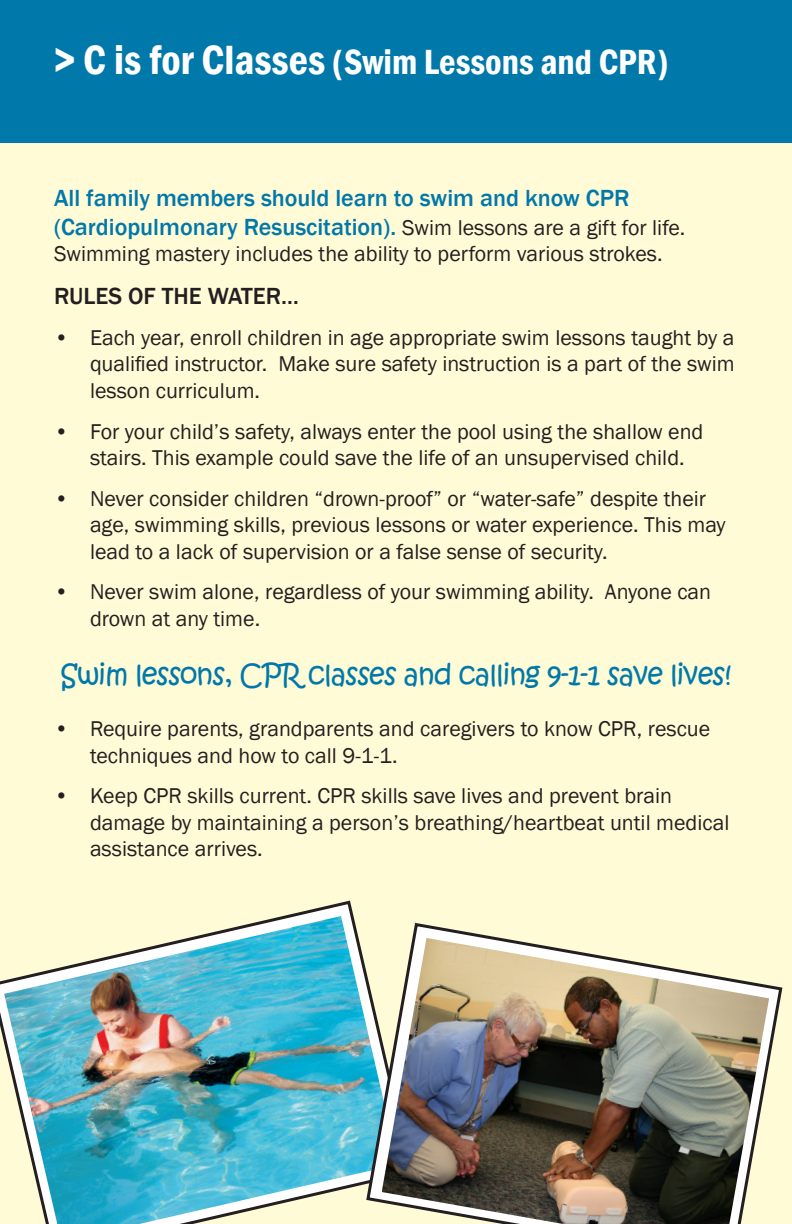
<style>
.page{position:relative;width:792px;height:1224px;background:#fff}
.page>*{position:absolute;margin:0;border:0;box-sizing:border-box;transform-origin:0 0}
.Heading{font:600 condensed 36px "Franklin Gothic";color:#fff}
.PullQuotes{font:28px "Kristen ITC";letter-spacing:-.03em;color:#0078aa}
.t1{font:500 24px/28.8px "Franklin Gothic";color:#0078aa}
.t2{font:500 24px "Franklin Gothic";color:#231f20}
.t3{font:22px/26.4px "Franklin Gothic";color:#231f20}
.s1{font-size:42px}
.s2{font-weight:400;font-size:22px;color:#231f20}
</style>
<div class="page">
<div style="left:0;top:0;width:792px;height:144px;background:#0078aa"></div>
<div style="left:0;top:144px;width:792px;height:1080px;background:#fffbd6"></div>
<svg style="left:0;top:900px;width:354px;height:142px"></svg>
<img style="left:4px;top:916px;width:361px;height:308px">
<svg style="left:365px;top:922px;width:418px;height:281px"></svg>
<img style="left:382px;top:938px;width:387px;height:286px">
<p class="Heading" style="left:54px;top:38px;width:616px"><span class="s1">&gt; C is for Classes</span> (Swim Lessons and CPR)</p>
<p class="t1" style="left:54px;top:184px;width:633px">All family members should learn to swim and know CPR (Cardiopulmonary Resuscitation). <span class="s2">Swim lessons are a gift for life.</span></p>
<p class="t3" style="left:54px;top:241px;width:610px">Swimming mastery includes the ability to perform various strokes.</p>
<p class="t2" style="left:54px;top:281px;width:246px">RULES OF THE WATER…</p>
<p class="t3" style="left:90px;top:325px;width:646px;text-align:justify;text-indent:-36px">• Each year, enroll children in age appropriate swim lessons taught by a qualified instructor. Make sure safety instruction is a part of the swim lesson curriculum.</p>
<p class="t3" style="left:90px;top:419px;width:615px;text-indent:-36px">• For your child’s safety, always enter the pool using the shallow end stairs. This example could save the life of an unsupervised child.</p>
<p class="t3" style="left:90px;top:486px;width:637px;text-indent:-36px">• Never consider children “drown-proof” or “water-safe” despite their age, swimming skills, previous lessons or water experience. This may lead to a lack of supervision or a false sense of security.</p>
<p class="t3" style="left:90px;top:579px;width:623px;text-indent:-36px">• Never swim alone, regardless of your swimming ability. Anyone can drown at any time.</p>
<p class="PullQuotes" style="left:61px;top:656px;width:672px">Swim lessons, CPR classes and calling 9-1-1 save lives!</p>
<p class="t3" style="left:90px;top:716px;width:622px;text-indent:-36px">• Require parents, grandparents and caregivers to know CPR, rescue techniques and how to call 9-1-1.</p>
<p class="t3" style="left:90px;top:783px;width:641px;text-indent:-36px">• Keep CPR skills current. CPR skills save lives and prevent brain damage by maintaining a person’s breathing/heartbeat until medical assistance arrives.</p>
</div>
